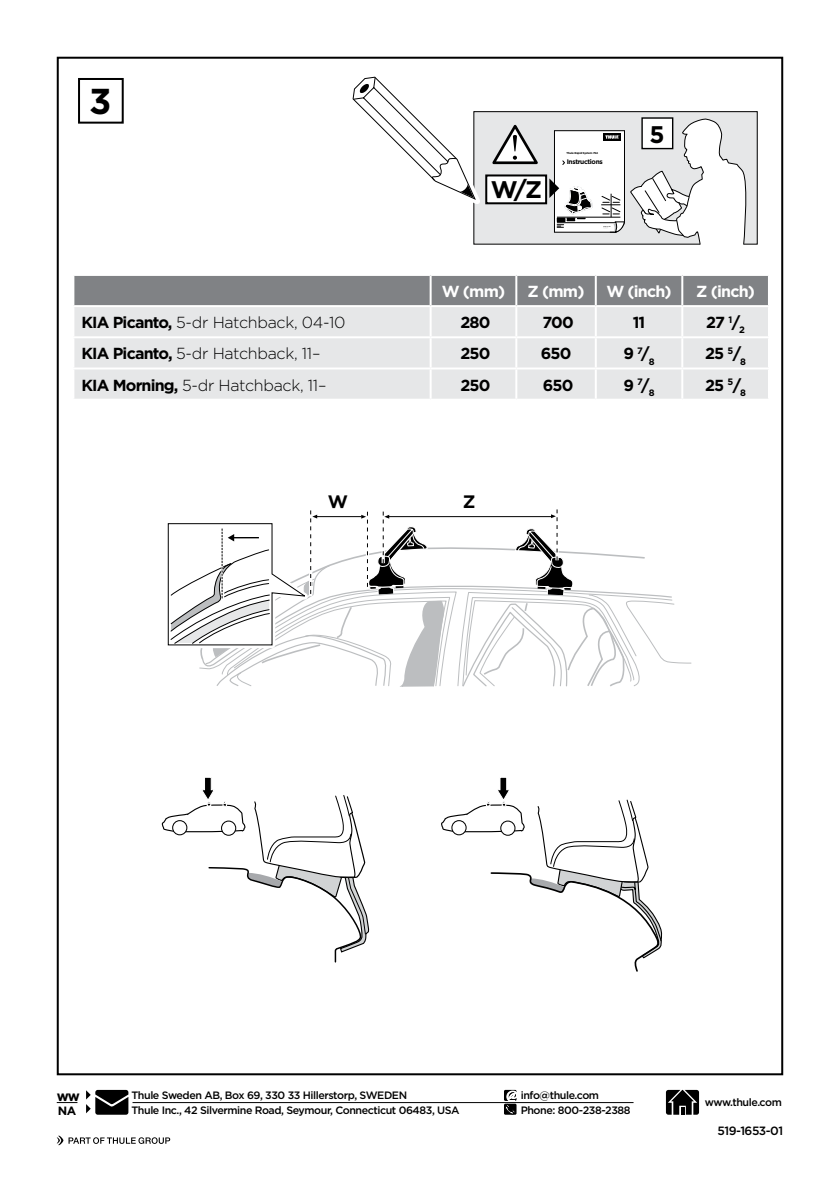
<style>
.page{position:relative;width:840px;height:1191px;background:#fff}
.page>*{position:absolute;margin:0;border:0;box-sizing:border-box;transform-origin:0 0}
.t1{font:700 36px "Gotham";color:#000}
.t2{font:700 24px "Gotham";color:#000}
.t3{font:700 18px "Gotham";color:#000}
.t4{font:300 16px "Gotham";letter-spacing:-.02em;color:#000}
.t5{font:700 16px "Gotham";letter-spacing:-.05em;color:#000}
.t6{font:700 16px "Gotham";letter-spacing:-.05em;color:#fff}
.t7{font:700 14px "Gotham";color:#000}
.t8{font:500 12px "Gotham";letter-spacing:-.04em;color:#000}
.t9{font:700 12px "Gotham";color:#000}
.t10{font:500 10.6px/14.8px "Gotham";letter-spacing:-.04em;color:#000}
.t11{font:700 6.6px "Gotham";letter-spacing:-.05em;color:#000}
.t12{font:700 2.8px "Gotham";letter-spacing:-.05em;color:#000}
.s1{font-weight:700}
</style>
<div class="page">
<div style="left:78px;top:78px;width:46px;height:46px;border:2px solid #000"></div>
<svg style="left:57px;top:1102px;width:20px;height:1px"></svg>
<hr style="left:132px;top:1102px;width:501px;height:1px;background:#000">
<svg style="left:665px;top:1089px;width:33px;height:25px"></svg>
<svg style="left:504px;top:1090px;width:12px;height:24px"></svg>
<svg style="left:57px;top:1135px;width:113px;height:10px"></svg>
<svg style="left:86px;top:1090px;width:42px;height:24px"></svg>
<div style="left:74px;top:276px;width:693px;height:29px;background:#808285"></div>
<div style="left:74px;top:307px;width:693px;height:92px;background:#e6e7e8"></div>
<hr style="left:429px;top:276px;width:2px;height:29px;background:#fff">
<hr style="left:515px;top:276px;width:2px;height:29px;background:#fff">
<hr style="left:594px;top:276px;width:2px;height:29px;background:#fff">
<hr style="left:681px;top:276px;width:2px;height:29px;background:#fff">
<hr style="left:429px;top:307px;width:2px;height:29px;background:#fff">
<hr style="left:515px;top:307px;width:2px;height:29px;background:#fff">
<hr style="left:594px;top:307px;width:2px;height:29px;background:#fff">
<hr style="left:681px;top:307px;width:2px;height:29px;background:#fff">
<hr style="left:72px;top:336px;width:358px;height:2px;background:#fff">
<hr style="left:430px;top:336px;width:86px;height:2px;background:#fff">
<hr style="left:429px;top:338px;width:2px;height:29px;background:#fff">
<hr style="left:516px;top:336px;width:79px;height:2px;background:#fff">
<hr style="left:515px;top:338px;width:2px;height:29px;background:#fff">
<hr style="left:595px;top:336px;width:87px;height:2px;background:#fff">
<hr style="left:594px;top:338px;width:2px;height:29px;background:#fff">
<hr style="left:682px;top:336px;width:87px;height:2px;background:#fff">
<hr style="left:681px;top:338px;width:2px;height:29px;background:#fff">
<hr style="left:72px;top:367px;width:358px;height:2px;background:#fff">
<hr style="left:430px;top:367px;width:86px;height:2px;background:#fff">
<hr style="left:429px;top:369px;width:2px;height:30px;background:#fff">
<hr style="left:516px;top:367px;width:79px;height:2px;background:#fff">
<hr style="left:515px;top:369px;width:2px;height:30px;background:#fff">
<hr style="left:595px;top:367px;width:87px;height:2px;background:#fff">
<hr style="left:594px;top:369px;width:2px;height:30px;background:#fff">
<hr style="left:682px;top:367px;width:87px;height:2px;background:#fff">
<hr style="left:681px;top:369px;width:2px;height:30px;background:#fff">
<div style="left:473px;top:112px;width:283px;height:132px;background:#e6e7e8"></div>
<div style="left:473px;top:111px;width:284px;height:134px;border:1px solid #000"></div>
<div style="left:486px;top:175px;width:60px;height:28px;background:#fff"></div>
<div style="left:485px;top:174px;width:62px;height:30px;border:2px solid #000"></div>
<svg style="left:352px;top:76px;width:185px;height:137px"></svg>
<svg style="left:549px;top:118px;width:199px;height:127px"></svg>
<svg style="left:161px;top:377px;width:530px;height:595px"></svg>
<h1 class="t1" style="left:89px;top:77px;width:24px">3</h1>
<h2 class="t2" style="left:490px;top:174px;width:53px">W/Z</h2>
<p class="t12" style="left:566px;top:152px;width:33px">Thule Rapid System 754</p>
<p class="t11" style="left:566px;top:157px;width:38px">Instructions</p>
<h2 class="t2" style="left:649px;top:119px;width:17px">5</h2>
<h3 class="t6" style="left:441px;top:281px;width:65px">W (mm)</h3>
<h3 class="t6" style="left:527px;top:281px;width:58px">Z (mm)</h3>
<h3 class="t6" style="left:606px;top:281px;width:67px">W (inch)</h3>
<h3 class="t6" style="left:695px;top:281px;width:60px">Z (inch)</h3>
<h3 class="t4" style="left:81px;top:312px;width:265px"><span class="s1">KIA Picanto,</span> 5-dr Hatchback, 04-10</h3>
<h3 class="t5" style="left:460px;top:312px;width:32px">280</h3>
<h3 class="t5" style="left:542px;top:312px;width:33px">700</h3>
<h3 class="t5" style="left:632px;top:312px;width:14px">11</h3>
<h3 class="t5" style="left:705px;top:312px;width:40px">27 <sup>1</sup>/<sub>2</sub></h3>
<h3 class="t4" style="left:81px;top:343px;width:240px"><span class="s1">KIA Picanto,</span> 5-dr Hatchback, 11–</h3>
<h3 class="t5" style="left:460px;top:343px;width:32px">250</h3>
<h3 class="t5" style="left:540px;top:343px;width:32px">650</h3>
<h3 class="t5" style="left:623px;top:343px;width:33px">9 <sup>7</sup>/<sub>8</sub></h3>
<h3 class="t5" style="left:704px;top:343px;width:42px">25 <sup>5</sup>/<sub>8</sub></h3>
<h3 class="t4" style="left:81px;top:375px;width:246px"><span class="s1">KIA Morning,</span> 5-dr Hatchback, 11–</h3>
<h3 class="t5" style="left:460px;top:374px;width:32px">250</h3>
<h3 class="t5" style="left:542px;top:374px;width:32px">650</h3>
<h3 class="t5" style="left:623px;top:374px;width:33px">9 <sup>7</sup>/<sub>8</sub></h3>
<h3 class="t5" style="left:704px;top:374px;width:42px">25 <sup>5</sup>/<sub>8</sub></h3>
<h3 class="t3" style="left:328px;top:489px;width:22px">W</h3>
<h3 class="t3" style="left:462px;top:489px;width:14px">Z</h3>
<h3 class="t7" style="left:57px;top:1086px;width:25px">ww</h3>
<p class="t9" style="left:58px;top:1102px;width:20px">NA</p>
<p class="t10" style="left:520px;top:1088px;width:111px">info@thule.com<br>Phone: 800-238-2388</p>
<p class="t10" style="left:131px;top:1088px;width:329px">Thule Sweden AB, Box 69, 330 33 Hillerstorp, SWEDEN<br>Thule Inc., 42 Silvermine Road, Seymour, Connecticut 06483, USA</p>
<p class="t10" style="left:704px;top:1095px;width:78px">www.thule.com</p>
<p class="t8" style="left:717px;top:1122px;width:67px">519-1653-01</p>
</div>
